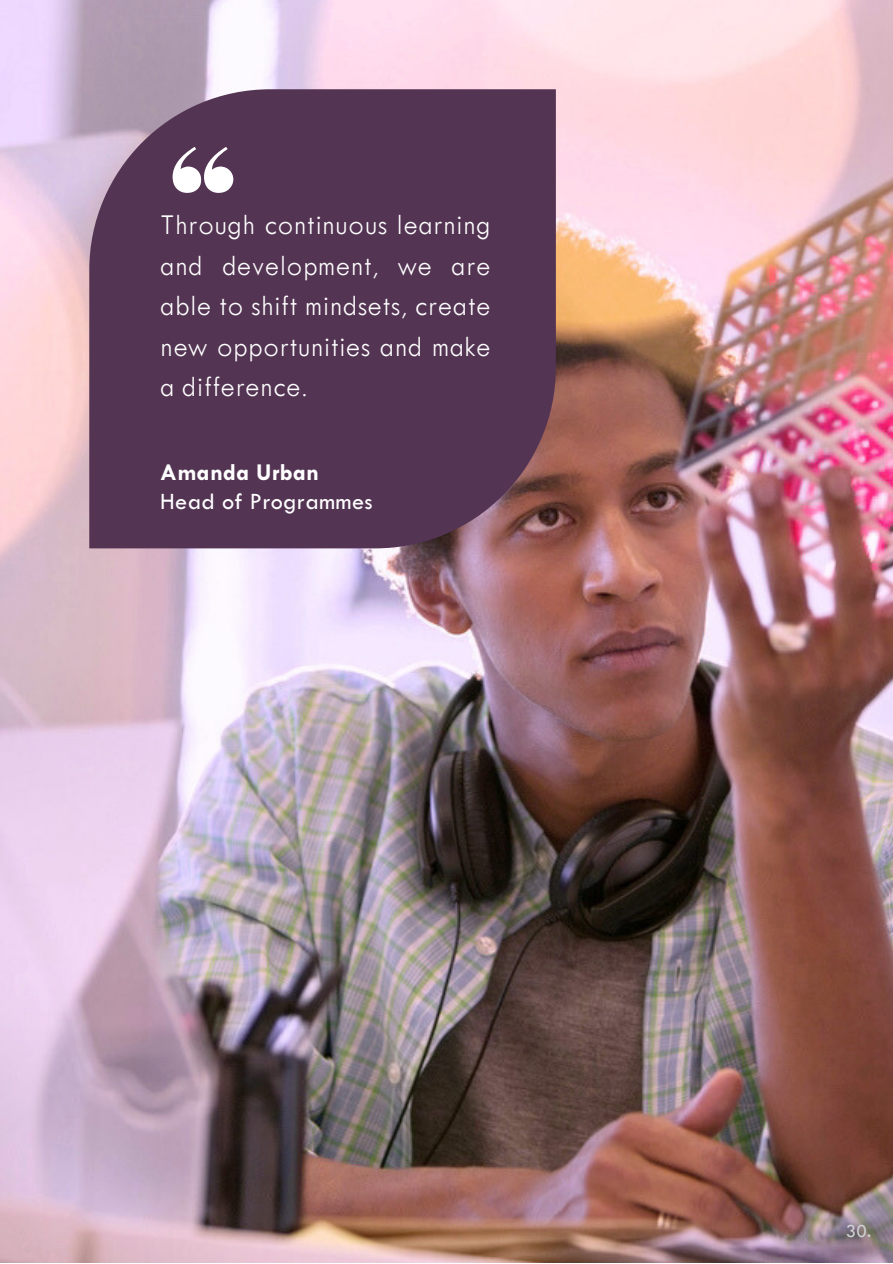
<style>
.page{position:relative;width:893px;height:1264px;background:#fff}
.page>*{position:absolute;margin:0;border:0;box-sizing:border-box;transform-origin:0 0}
.t1{font:300 29.7px/40.5px "Tw Cen MT Std";letter-spacing:.01em;color:#fff;text-align:justify}
.t2{font:24.3px "Tw Cen MT Std";letter-spacing:.01em;color:#fff}
.t3{font:700 24.3px "Tw Cen MT Std";letter-spacing:.01em;color:#fff}
.t4{font:18.75px "Tw Cen";color:#d1d3d4}
</style>
<div class="page">
<img style="left:0;top:0;width:892px;height:1262px">
<svg style="left:89px;top:89px;width:467px;height:459px;background:#593957"></svg>
<svg style="left:172px;top:147px;width:61px;height:46px"></svg>
<p class="t1" style="left:160px;top:207px;width:332px">Through continuous learning and development, we are able to shift mindsets, create new opportunities and make a difference.</p>
<p class="t3" style="left:160px;top:464px;width:160px">Amanda Urban</p>
<p class="t2" style="left:160px;top:493px;width:214px">Head of Programmes</p>
<p class="t4" style="left:845px;top:1220px;width:27px">30.</p>
</div>
